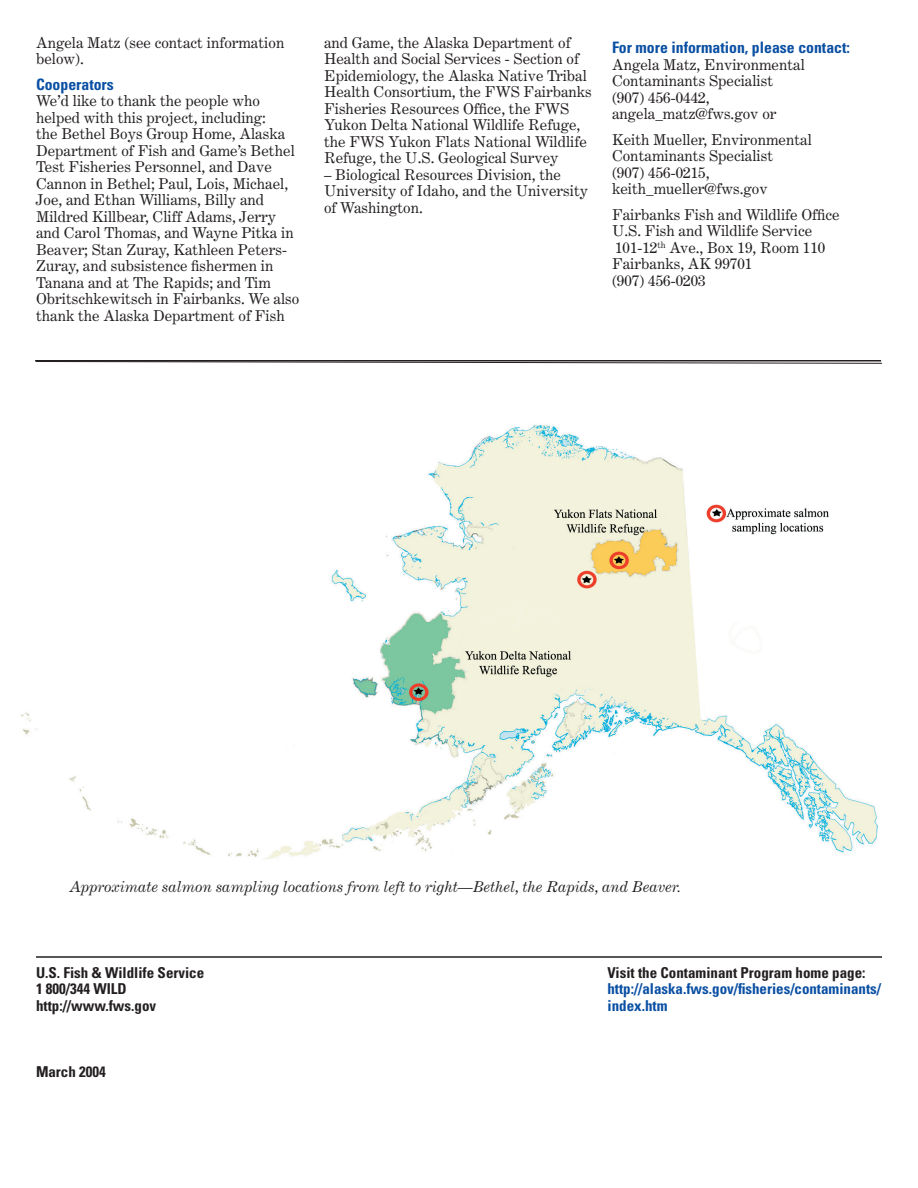
<style>
.page{position:relative;width:918px;height:1188px;background:#fff}
.page>*{position:absolute;margin:0;border:0;box-sizing:border-box;transform-origin:0 0}
.t1{font:700 condensed 15.75px "Univers";color:#094fa3}
.t2{font:15px/16.5px "Century Expanded";color:#231f20}
.t3{font:700 condensed 15px/16.5px "Univers";color:#231f20}
.t4{font:italic 15px "Century Expanded";color:#231f20}
.t5{font:700 condensed 15px/16.5px "Univers";color:#094fa3}
</style>
<div class="page">
<img style="left:21px;top:424px;width:857px;height:435px">
<svg style="left:58px;top:362px;width:824px;height:1px"></svg>
<hr style="left:36px;top:956px;width:846px;height:2px;background:#231f20">
<hr style="left:35px;top:360px;width:846px;height:2px;background:#231f20">
<p class="t2" style="left:36px;top:34px;width:250px">Angela Matz (see contact information below).</p>
<p class="t1" style="left:36px;top:75px;width:79px">Cooperators</p>
<p class="t2" style="left:36px;top:93px;width:265px">We’d like to thank the people who helped with this project, including:<br>the Bethel Boys Group Home, Alaska Department of Fish and Game’s Bethel Test Fisheries Personnel, and Dave Cannon in Bethel; Paul, Lois, Michael, Joe, and Ethan Williams, Billy and Mildred Killbear, Cliff Adams, Jerry and Carol Thomas, and Wayne Pitka in Beaver; Stan Zuray, Kathleen Peters-Zuray, and subsistence fishermen in Tanana and at The Rapids; and Tim Obritschkewitsch in Fairbanks. We also thank the Alaska Department of Fish</p>
<p class="t2" style="left:324px;top:34px;width:269px">and Game, the Alaska Department of Health and Social Services - Section of Epidemiology, the Alaska Native Tribal Health Consortium, the FWS Fairbanks Fisheries Resources Office, the FWS Yukon Delta National Wildlife Refuge, the FWS Yukon Flats National Wildlife Refuge, the U.S. Geological Survey</p>
<p class="t2" style="left:324px;top:166px;width:266px">– Biological Resources Division, the<br>University of Idaho, and the University of Washington.</p>
<p class="t1" style="left:612px;top:38px;width:239px">For more information, please contact:</p>
<p class="t2" style="left:612px;top:56px;width:194px">Angela Matz, Environmental<br>Contaminants Specialist (907) 456-0442, angela_matz@fws.gov or</p>
<p class="t2" style="left:612px;top:131px;width:201px">Keith Mueller, Environmental<br>Contaminants Specialist<br>(907) 456-0215, keith_mueller@fws.gov</p>
<p class="t2" style="left:612px;top:206px;width:229px">Fairbanks Fish and Wildlife Office<br>U.S. Fish and Wildlife Service<br>101-12<sup>th</sup> Ave., Box 19, Room 110<br>Fairbanks, AK 99701<br>(907) 456-0203</p>
<p class="t4" style="left:69px;top:878px;width:613px">Approximate salmon sampling locations from left to right—Bethel, the Rapids, and Beaver.</p>
<p class="t3" style="left:36px;top:964px;width:170px">U.S. Fish &amp; Wildlife Service<br>1 800/344 WILD http://www.fws.gov</p>
<p class="t3" style="left:36px;top:1063px;width:71px">March 2004</p>
<p class="t3" style="left:608px;top:964px;width:260px">Visit the Contaminant Program home page:</p>
<p class="t5" style="left:608px;top:981px;width:275px">http://alaska.fws.gov/fisheries/contaminants/ index.htm</p>
</div>
